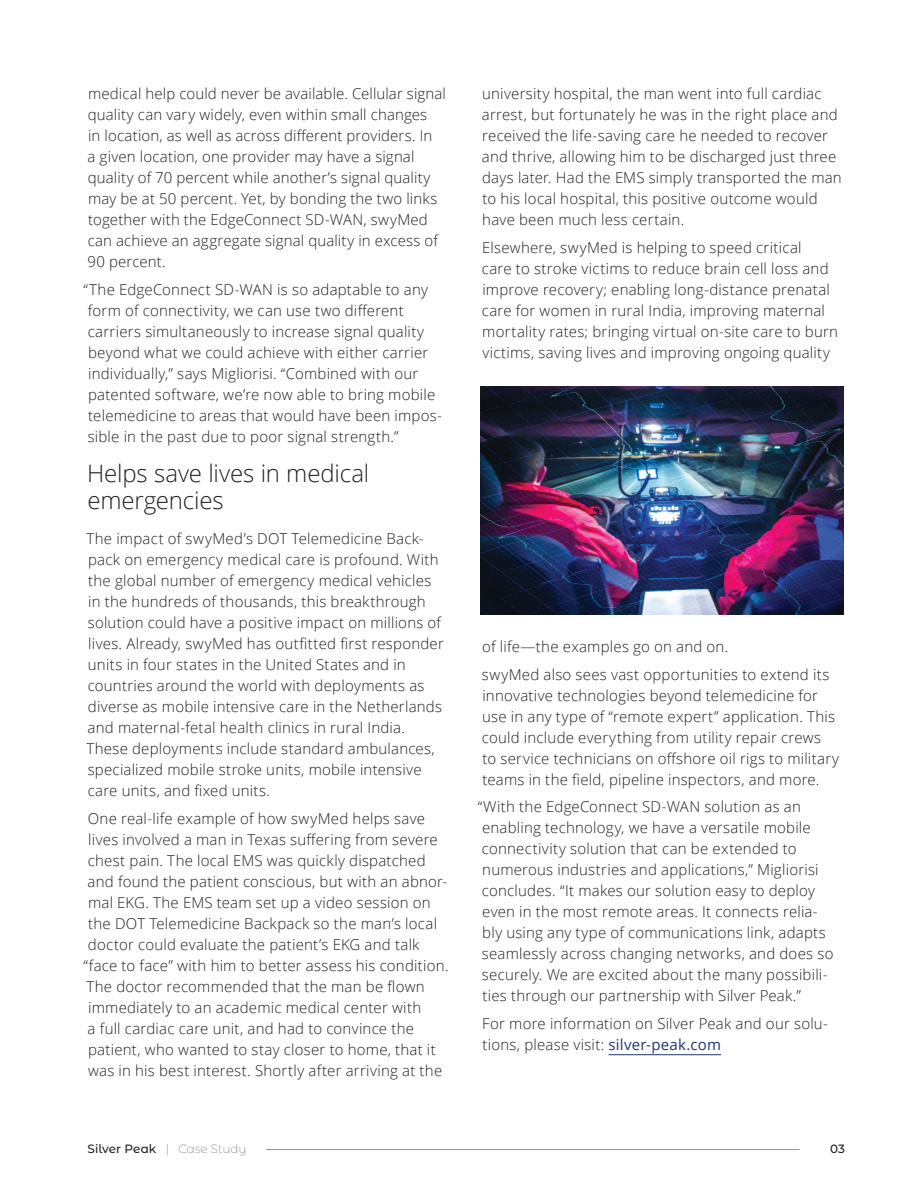
<style>
.page{position:relative;width:918px;height:1188px;background:#fff}
.page>*{position:absolute;margin:0;border:0;box-sizing:border-box;transform-origin:0 0}
.t1{font:300 24px/27px "Open Sans";letter-spacing:-.005em;color:#231f20}
.t2{font:300 15px/21px "Open Sans";letter-spacing:.015em;color:#231f20}
.t3{font:500 12px "Montserrat Alternates";letter-spacing:.005em;color:#231f20}
.s1{font-weight:400;color:#1c366c}
.s2{font-weight:100}
</style>
<div class="page">
<hr style="left:609px;top:1054px;width:112px;height:1px;background:#1c366c">
<img style="left:481px;top:387px;width:363px;height:227px">
<hr style="left:186px;top:1149px;width:614px;height:1px;background:#96969c">
<div style="left:88px;top:1141px;width:178px;height:26px;background:#fff"></div>
<p class="t2" style="left:88px;top:83px;width:360px">medical help could never be available. Cellular signal quality can vary widely, even within small changes<br>in location, as well as across different providers. In<br>a given location, one provider may have a signal quality of 70 percent while another’s signal quality may be at 50 percent. Yet, by bonding the two links together with the EdgeConnect SD-WAN, swyMed can achieve an aggregate signal quality in excess of 90 percent.</p>
<p class="t2" style="left:84px;top:279px;width:360px">“The EdgeConnect SD-WAN is so adaptable to any form of connectivity, we can use two different carriers simultaneously to increase signal quality beyond what we could achieve with either carrier individually,” says Migliorisi. “Combined with our patented software, we’re now able to bring mobile telemedicine to areas that would have been impos&shy;sible in the past due to poor signal strength.”</p>
<h1 class="t1" style="left:87px;top:460px;width:284px">Helps save lives in medical emergencies</h1>
<p class="t2" style="left:86px;top:528px;width:359px">The impact of swyMed’s DOT Telemedicine Back&shy;pack on emergency medical care is profound. With the global number of emergency medical vehicles in the hundreds of thousands, this breakthrough solution could have a positive impact on millions of lives. Already, swyMed has outfitted first responder units in four states in the United States and in countries around the world with deployments as diverse as mobile intensive care in the Netherlands and maternal-fetal health clinics in rural India.<br>These deployments include standard ambulances, specialized mobile stroke units, mobile intensive care units, and fixed units.</p>
<p class="t2" style="left:88px;top:807px;width:339px">One real-life example of how swyMed helps save</p>
<p class="t2" style="left:88px;top:828px;width:351px">lives involved a man in Texas suffering from severe</p>
<p class="t2" style="left:88px;top:849px;width:339px">chest pain. The local EMS was quickly dispatched</p>
<p class="t2" style="left:88px;top:870px;width:361px">and found the patient conscious, but with an abnor-</p>
<p class="t2" style="left:88px;top:891px;width:344px">mal EKG. The EMS team set up a video session on</p>
<p class="t2" style="left:88px;top:912px;width:350px">the DOT Telemedicine Backpack so the man’s local</p>
<p class="t2" style="left:88px;top:933px;width:333px">doctor could evaluate the patient’s EKG and talk</p>
<p class="t2" style="left:84px;top:954px;width:366px">“face to face” with him to better assess his condition.</p>
<p class="t2" style="left:86px;top:975px;width:340px">The doctor recommended that the man be flown</p>
<p class="t2" style="left:88px;top:996px;width:335px">immediately to an academic medical center with</p>
<p class="t2" style="left:88px;top:1017px;width:328px">a full cardiac care unit, and had to convince the</p>
<p class="t2" style="left:88px;top:1038px;width:349px">patient, who wanted to stay closer to home, that it</p>
<p class="t2" style="left:88px;top:1059px;width:356px">was in his best interest. Shortly after arriving at the</p>
<p class="t2" style="left:482px;top:83px;width:361px">university hospital, the man went into full cardiac arrest, but fortunately he was in the right place and received the life-saving care he needed to recover and thrive, allowing him to be discharged just three days later. Had the EMS simply transported the man to his local hospital, this positive outcome would have been much less certain.</p>
<p class="t2" style="left:482px;top:237px;width:358px">Elsewhere, swyMed is helping to speed critical<br>care to stroke victims to reduce brain cell loss and improve recovery; enabling long-distance prenatal care for women in rural India, improving maternal mortality rates; bringing virtual on-site care to burn victims, saving lives and improving ongoing quality</p>
<p class="t2" style="left:482px;top:632px;width:349px;line-height:27.8px">of life—the examples go on and on.<br>swyMed also sees vast opportunities to extend its</p>
<p class="t2" style="left:482px;top:684px;width:359px">innovative technologies beyond telemedicine for use in any type of “remote expert” application. This could include everything from utility repair crews<br>to service technicians on offshore oil rigs to military teams in the field, pipeline inspectors, and more.</p>
<p class="t2" style="left:478px;top:796px;width:357px">“With the EdgeConnect SD-WAN solution as an enabling technology, we have a versatile mobile connectivity solution that can be extended to numerous industries and applications,” Migliorisi concludes. “It makes our solution easy to deploy even in the most remote areas. It connects relia&shy;bly using any type of communications link, adapts seamlessly across changing networks, and does so securely. We are excited about the many possibili&shy;ties through our partnership with Silver Peak.”</p>
<p class="t2" style="left:482px;top:1013px;width:347px">For more information on Silver Peak and our solu&shy;tions, please visit: <span class="s1">silver-peak.com</span></p>
<p class="t3" style="left:88px;top:1140px;width:160px">Silver Peak <span class="s2">| Case Study</span></p>
<p class="t3" style="left:830px;top:1140px;width:16px">03</p>
</div>
